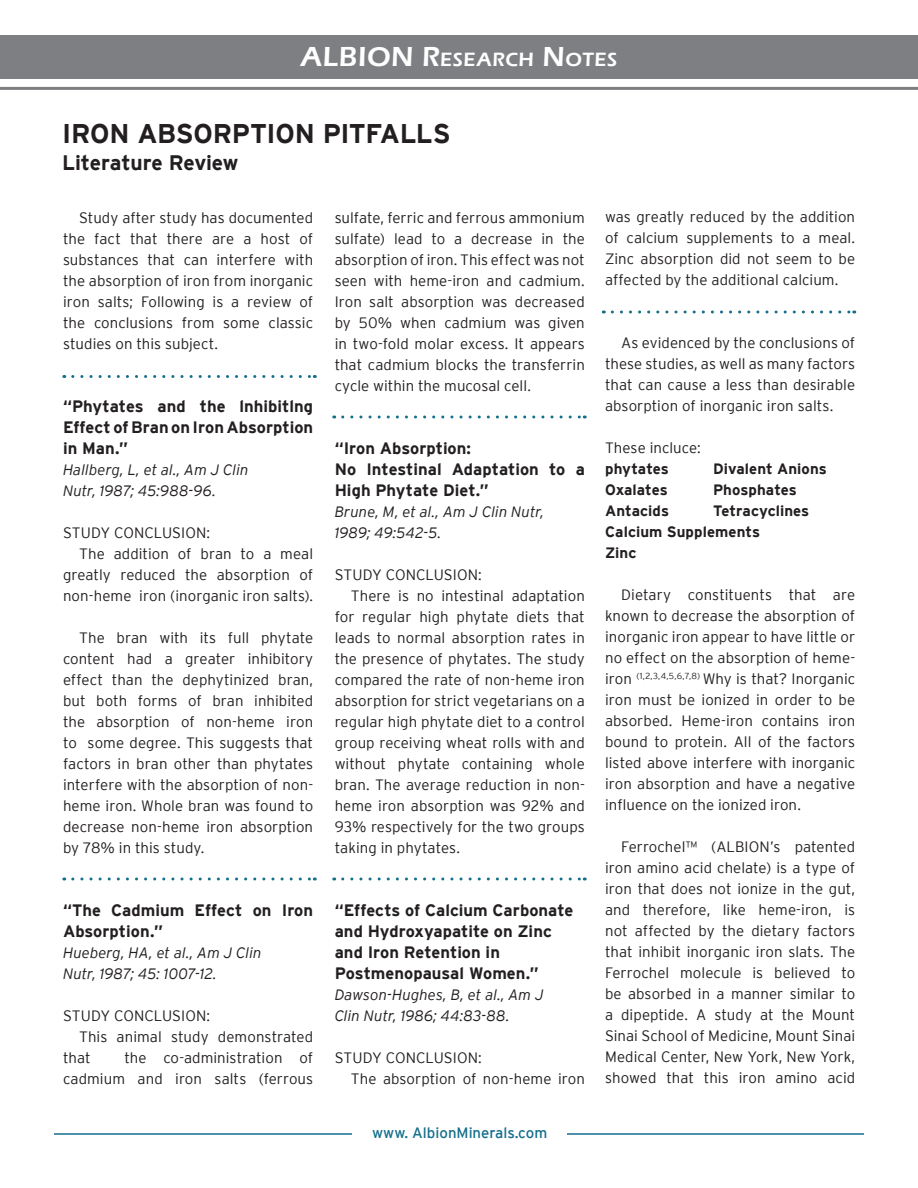
<style>
.page{position:relative;width:918px;height:1188px;background:#fff}
.page>*{position:absolute;margin:0;border:0;box-sizing:border-box;transform-origin:0 0}
.t1{font:700 27px "Interstate";letter-spacing:-.015em;color:#231f20}
.t2{font:700 21px "Interstate";letter-spacing:-.01em;color:#231f20}
.t3{font:600 19.8px "Eras ITC";letter-spacing:.025em;color:#fff}
.t4{font:700 16.5px/21px "Interstate";color:#231f20}
.t5{font:300 15px/21px "Interstate";letter-spacing:.005em;color:#231f20;text-align:justify}
.t6{font:italic 300 15px/21px "Interstate";color:#231f20}
.t7{font:700 15px/21px "Interstate";letter-spacing:.005em;color:#231f20}
.t8{font:15px "Interstate";color:#146e8c}
.s1{font-size:28.35px}
</style>
<div class="page">
<hr style="left:54px;top:1133px;width:810px;height:2px;background:#146e8c">
<div style="left:352px;top:1126px;width:215px;height:28px;background:#fff"></div>
<div style="left:0;top:35px;width:918px;height:44px;background:#7d7f82"></div>
<hr style="left:0;top:87px;width:918px;height:3px;background:#7d7f82">
<svg style="left:73px;top:375px;width:242px;height:3px"></svg>
<svg style="left:73px;top:878px;width:242px;height:2px"></svg>
<svg style="left:343px;top:416px;width:242px;height:2px"></svg>
<svg style="left:343px;top:878px;width:242px;height:2px"></svg>
<svg style="left:612px;top:310px;width:243px;height:4px"></svg>
<h3 class="t3" style="left:301px;top:48px;width:318px"><span class="s1">ALBION R</span>ESEARCH <span class="s1">N</span>OTES</h3>
<h1 class="t1" style="left:62px;top:119px;width:390px">IRON ABSORPTION PITFALLS</h1>
<h2 class="t2" style="left:62px;top:151px;width:178px">Literature Review</h2>
<p class="t5" style="left:63px;top:208px;width:252px;text-indent:16px">Study after study has documented the fact that there are a host of substances that can interfere with the absorption of iron from inorganic iron salts; Following is a review of the conclusions from some classic studies on this subject.</p>
<p class="t4" style="left:63px;top:396px;width:252px;text-align:justify">“Phytates and the lnhibitlng Effect of Bran on Iron Absorption in Man.”</p>
<p class="t6" style="left:63px;top:460px;width:187px">Hallberg, L, et al., Am J Clin<br>Nutr, 1987; 45:988-96.</p>
<p class="t5" style="left:63px;top:523px;width:149px">STUDY CONCLUSION:</p>
<p class="t5" style="left:79px;top:544px;width:235px">The addition of bran to a meal</p>
<p class="t5" style="left:63px;top:565px;width:252px">greatly reduced the absorption of</p>
<p class="t5" style="left:63px;top:586px;width:252px">non-heme iron (inorganic iron salts).</p>
<p class="t5" style="left:63px;top:628px;width:252px;text-indent:16px">The bran with its full phytate content had a greater inhibitory effect than the dephytinized bran, but both forms of bran inhibited the absorption of non-heme iron to some degree. This suggests that factors in bran other than phytates interfere with the absorption of non&shy;heme iron. Whole bran was found to decrease non-heme iron absorption by 78% in this study.</p>
<p class="t4" style="left:63px;top:900px;width:252px">“The Cadmium Effect on Iron<br>Absorption.”</p>
<p class="t6" style="left:63px;top:943px;width:200px">Hueberg, HA, et al., Am J Clin<br>Nutr, 1987; 45: 1007-12.</p>
<p class="t5" style="left:63px;top:1006px;width:149px">STUDY CONCLUSION:</p>
<p class="t5" style="left:79px;top:1027px;width:235px">This animal study demonstrated</p>
<p class="t5" style="left:63px;top:1048px;width:29px">that</p>
<p class="t5" style="left:63px;top:1048px;width:252px;text-align:right">the co-administration of cadmium and iron salts (ferrous</p>
<p class="t5" style="left:335px;top:208px;width:252px">sulfate, ferric and ferrous ammonium sulfate) lead to a decrease in the absorption of iron. This effect was not seen with heme-iron and cadmium.<br>Iron salt absorption was decreased by 50% when cadmium was given in two-fold molar excess. It appears that cadmium blocks the transferrin cycle within the mucosal cell.</p>
<p class="t4" style="left:335px;top:438px;width:252px">“Iron Absorption:<br>No Intestinal Adaptation to a<br>High Phytate Diet.”</p>
<p class="t6" style="left:335px;top:502px;width:211px">Brune, M, et al., Am J Clin Nutr,<br>1989; 49:542-5.</p>
<p class="t5" style="left:335px;top:565px;width:149px">STUDY CONCLUSION:</p>
<p class="t5" style="left:351px;top:586px;width:235px">There is no intestinal adaptation</p>
<p class="t5" style="left:335px;top:607px;width:252px">for regular high phytate diets that</p>
<p class="t5" style="left:335px;top:628px;width:252px">leads to normal absorption rates in</p>
<p class="t5" style="left:335px;top:649px;width:252px">the presence of phytates. The study</p>
<p class="t5" style="left:335px;top:670px;width:252px">compared the rate of non-heme iron</p>
<p class="t5" style="left:335px;top:691px;width:252px">absorption for strict vegetarians on a</p>
<p class="t5" style="left:335px;top:712px;width:252px">regular high phytate diet to a control</p>
<p class="t5" style="left:335px;top:733px;width:252px">group receiving wheat rolls with and</p>
<p class="t5" style="left:335px;top:754px;width:252px">without phytate containing whole</p>
<p class="t5" style="left:335px;top:775px;width:252px">bran. The average reduction in non-</p>
<p class="t5" style="left:335px;top:796px;width:252px">heme iron absorption was 92% and</p>
<p class="t5" style="left:335px;top:817px;width:252px">93% respectively for the two groups</p>
<p class="t5" style="left:335px;top:838px;width:127px">taking in phytates.</p>
<p class="t4" style="left:335px;top:900px;width:240px">“Effects of Calcium Carbonate and Hydroxyapatite on Zinc and Iron Retention in<br>Postmenopausal Women.”</p>
<p class="t6" style="left:335px;top:985px;width:211px">Dawson-Hughes, B, et al., Am J<br>Clin Nutr, 1986; 44:83-88.</p>
<p class="t5" style="left:351px;top:1048px;width:235px;text-indent:-16px">STUDY CONCLUSION:<br>The absorption of non-heme iron</p>
<p class="t8" style="left:372px;top:1124px;width:177px">www. AlbionMinerals.com</p>
<p class="t5" style="left:605px;top:206px;width:252px">was greatly reduced by the addition of calcium supplements to a meal.<br>Zinc absorption did not seem to be affected by the additional calcium.</p>
<p class="t5" style="left:605px;top:332px;width:252px;text-indent:16px">As evidenced by the conclusions of these studies, as well as many factors that can cause a less than desirable absorption of inorganic iron salts.</p>
<p class="t5" style="left:605px;top:437px;width:97px">These incluce:</p>
<p class="t7" style="left:605px;top:458px;width:65px">phytates</p>
<p class="t7" style="left:713px;top:458px;width:115px">Divalent Anions</p>
<p class="t7" style="left:605px;top:479px;width:64px">Oxalates</p>
<p class="t7" style="left:713px;top:479px;width:85px">Phosphates</p>
<p class="t7" style="left:605px;top:500px;width:65px">Antacids</p>
<p class="t7" style="left:605px;top:500px;width:206px;text-indent:108px">Tetracyclines<br>Calcium Supplements<br>Zinc</p>
<p class="t5" style="left:605px;top:584px;width:252px;text-indent:16px">Dietary constituents that are known to decrease the absorption of inorganic iron appear to have little or no effect on the absorption of heme&shy;iron <sup>(1,2,3,4,5,6,7,8)</sup> Why is that? Inorganic iron must be ionized in order to be absorbed. Heme-iron contains iron bound to protein. All of the factors listed above interfere with inorganic iron absorption and have a negative influence on the ionized iron.</p>
<p class="t5" style="left:605px;top:836px;width:252px;text-indent:16px">Ferrochel™ (ALBION’s patented iron amino acid chelate) is a type of iron that does not ionize in the gut, and therefore, like heme-iron, is not affected by the dietary factors that inhibit inorganic iron slats. The Ferrochel molecule is believed to be absorbed in a manner similar to a dipeptide. A study at the Mount Sinai School of Medicine, Mount Sinai Medical Center, New York, New York, showed that this iron amino acid</p>
</div>
